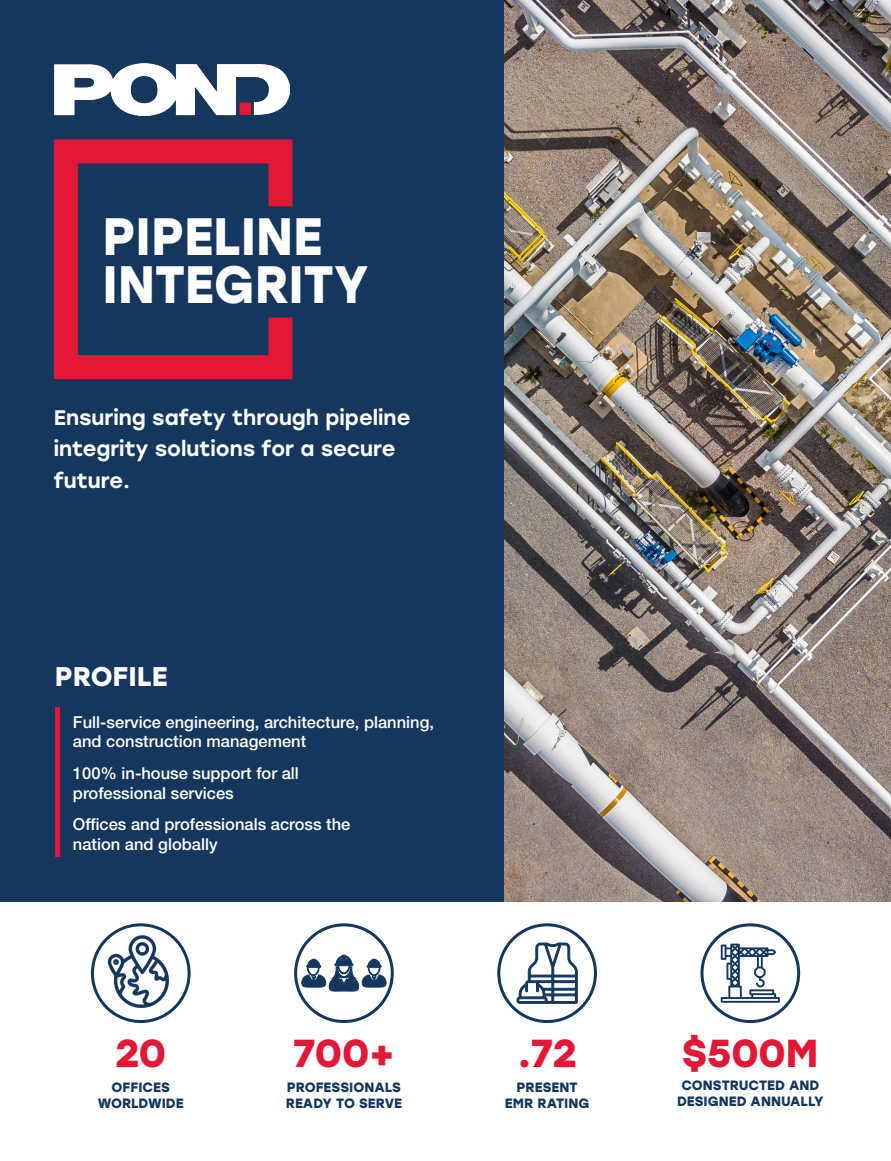
<style>
.page{position:relative;width:891px;height:1161px;background:#fff}
.page>*{position:absolute;margin:0;border:0;box-sizing:border-box;transform-origin:0 0}
.Main_Title{font:700 52.5px/48px "Stolzl";color:#fff;scale:.95 1}
.t1{font:700 39px "Stolzl";color:#e21836}
.t2{font:700 27px "Stolzl";color:#fff}
.t3{font:500 21px/31.5px "Stolzl";color:#fff}
.t4{font:500 16.5px/19.8px "Helvetica Neue LT Std";color:#fff}
.t5{font:700 13.5px/16.2px "Stolzl";color:#15375e;text-align:center}
</style>
<div class="page">
<div style="left:0;top:0;width:891px;height:902px;background:#15375e"></div>
<img style="left:505px;top:0;width:386px;height:902px">
<svg style="left:53px;top:139px;width:240px;height:240px"></svg>
<img style="left:55px;top:63px;width:235px;height:52px">
<div style="left:91px;top:923px;width:100px;height:100px;border:3px solid #15375e;border-radius:50%"></div>
<div style="left:294px;top:923px;width:100px;height:100px;border:3px solid #15375e;border-radius:50%"></div>
<svg style="left:301px;top:948px;width:86px;height:44px"></svg>
<svg style="left:721px;top:944px;width:59px;height:59px"></svg>
<div style="left:700px;top:923px;width:100px;height:100px;border:3px solid #15375e;border-radius:50%"></div>
<svg style="left:516px;top:942px;width:62px;height:62px"></svg>
<div style="left:497px;top:923px;width:100px;height:100px;border:3px solid #15375e;border-radius:50%"></div>
<div style="left:55px;top:708px;width:5px;height:149px;background:#e21836"></div>
<img style="left:102px;top:935px;width:72px;height:72px">
<p class="Main_Title" style="left:103px;top:210px;width:282px">PIPELINE<br>INTEGRITY</p>
<p class="t3" style="left:54px;top:401px;width:358px">Ensuring safety through pipeline integrity solutions for a secure future.</p>
<p class="t2" style="left:55px;top:657px;width:114px">PROFILE</p>
<p class="t4" style="left:73px;top:712px;width:363px">Full-service engineering, architecture, planning, and construction management</p>
<p class="t4" style="left:73px;top:763px;width:227px">100% in-house support for all</p>
<p class="t4" style="left:73px;top:783px;width:162px">professional services</p>
<p class="t4" style="left:73px;top:814px;width:279px">Offices and professionals across the nation and globally</p>
<p class="t1" style="left:115px;top:1025px;width:52px">20</p>
<p class="t5" style="left:98px;top:1079px;width:87px">OFFICES<br>WORLDWIDE</p>
<p class="t1" style="left:293px;top:1025px;width:103px">700+</p>
<p class="t5" style="left:286px;top:1079px;width:118px;text-align:left">PROFESSIONALS<br>READY TO SERVE</p>
<p class="t1" style="left:518px;top:1025px;width:60px">.72</p>
<p class="t5" style="left:505px;top:1079px;width:86px">PRESENT<br>EMR RATING</p>
<p class="t1" style="left:682px;top:1025px;width:138px">$500M</p>
<p class="t5" style="left:677px;top:1077px;width:148px">CONSTRUCTED AND<br>DESIGNED ANNUALLY</p>
</div>
